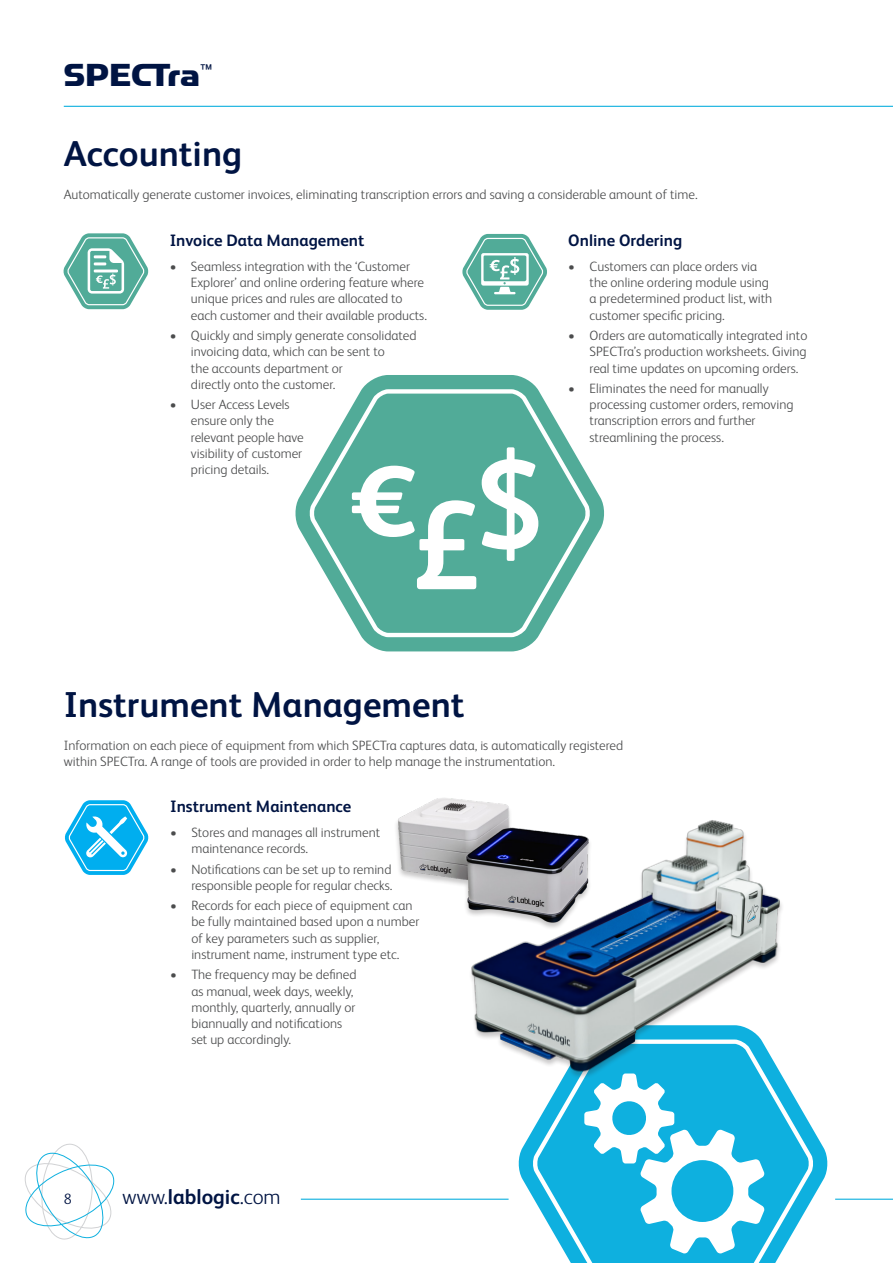
<style>
.page{position:relative;width:893px;height:1263px;background:#fff}
.page>*{position:absolute;margin:0;border:0;box-sizing:border-box;transform-origin:0 0}
.t1{font:700 36px "FS Albert Pro";color:#001443}
.t2{font:36px "Simian Display Chimpanzee";letter-spacing:-.005em;color:#001443}
.t3{font:300 21px "FS Albert Pro";letter-spacing:.005em;color:#001443}
.t4{font:700 16.5px "FS Albert Pro";color:#001443}
.t5{font:300 15px "FS Albert Pro";color:#001443}
.t6{font:300 13.5px/16.2px "FS Albert Pro";color:#4b4c4d}
.s1{font-weight:700}
</style>
<div class="page">
<hr style="left:64px;top:106px;width:829px;height:1px;background:#0eb0df">
<hr style="left:835px;top:1198px;width:58px;height:2px;background:#0eb0df">
<svg style="left:24px;top:1143px;width:91px;height:97px"></svg>
<svg style="left:518px;top:1136px;width:310px;height:55px"></svg>
<svg style="left:529px;top:1087px;width:288px;height:176px"></svg>
<svg style="left:584px;top:1087px;width:181px;height:167px"></svg>
<svg style="left:65px;top:800px;width:84px;height:75px"></svg>
<svg style="left:63px;top:233px;width:86px;height:76px"></svg>
<hr style="left:94px;top:269px;width:24px;height:3px;background:#fff">
<svg style="left:462px;top:234px;width:85px;height:76px"></svg>
<svg style="left:295px;top:375px;width:309px;height:276px"></svg>
<svg style="left:305px;top:387px;width:289px;height:252px"></svg>
<svg style="left:482px;top:447px;width:56px;height:114px"></svg>
<svg style="left:352px;top:466px;width:124px;height:123px"></svg>
<hr style="left:301px;top:1198px;width:208px;height:2px;background:#0eb0df">
<img style="left:471px;top:820px;width:318px;height:267px">
<img style="left:396px;top:798px;width:218px;height:150px">
<p class="t2" style="left:64px;top:56px;width:150px">SPECTra<sup>™</sup></p>
<p class="t1" style="left:64px;top:128px;width:180px">Accounting</p>
<p class="t6" style="left:64px;top:186px;width:635px">Automatically generate customer invoices, eliminating transcription errors and saving a considerable amount of time.</p>
<p class="t4" style="left:170px;top:229px;width:196px">Invoice Data Management</p>
<p class="t6" style="left:191px;top:257px;width:238px;text-indent:-21px">• Seamless integration with the ‘Customer Explorer’ and online ordering feature where unique prices and rules are allocated to each customer and their available products.</p>
<p class="t6" style="left:191px;top:327px;width:227px;text-indent:-21px">• Quickly and simply generate consolidated invoicing data, which can be sent to<br>the accounts department or<br>directly onto the customer.</p>
<p class="t6" style="left:191px;top:396px;width:114px;text-indent:-21px">• User Access Levels ensure only the relevant people have visibility of customer pricing details.</p>
<p class="t4" style="left:568px;top:229px;width:116px">Online Ordering</p>
<p class="t6" style="left:590px;top:257px;width:184px;text-indent:-21px">• Customers can place orders via the online ordering module using a predetermined product list, with customer specific pricing.</p>
<p class="t6" style="left:590px;top:327px;width:219px;text-align:justify;text-indent:-21px">• Orders are automatically integrated into SPECTra’s production worksheets. Giving real time updates on upcoming orders.</p>
<p class="t6" style="left:590px;top:379px;width:205px;text-indent:-21px">• Eliminates the need for manually processing customer orders, removing transcription errors and further streamlining the process.</p>
<p class="t1" style="left:64px;top:679px;width:402px">Instrument Management</p>
<p class="t6" style="left:64px;top:737px;width:561px">Information on each piece of equipment from which SPECTra captures data, is automatically registered within SPECTra. A range of tools are provided in order to help manage the instrumentation.</p>
<p class="t4" style="left:170px;top:795px;width:183px">Instrument Maintenance</p>
<p class="t6" style="left:191px;top:823px;width:190px;text-indent:-21px">• Stores and manages all instrument maintenance records.</p>
<p class="t6" style="left:170px;top:860px;width:224px;text-align:right">• Notifications can be set up to remind responsible people for regular checks.</p>
<p class="t6" style="left:191px;top:897px;width:229px;text-indent:-21px">• Records for each piece of equipment can be fully maintained based upon a number of key parameters such as supplier, instrument name, instrument type etc.</p>
<p class="t6" style="left:191px;top:966px;width:167px;text-indent:-21px">• The frequency may be defined as manual, week days, weekly, monthly, quarterly, annually or biannually and notifications set up accordingly.</p>
<p class="t5" style="left:64px;top:1189px;width:10px">8</p>
<p class="t3" style="left:122px;top:1182px;width:160px">www.<span class="s1">lablogic</span>.com</p>
</div>
